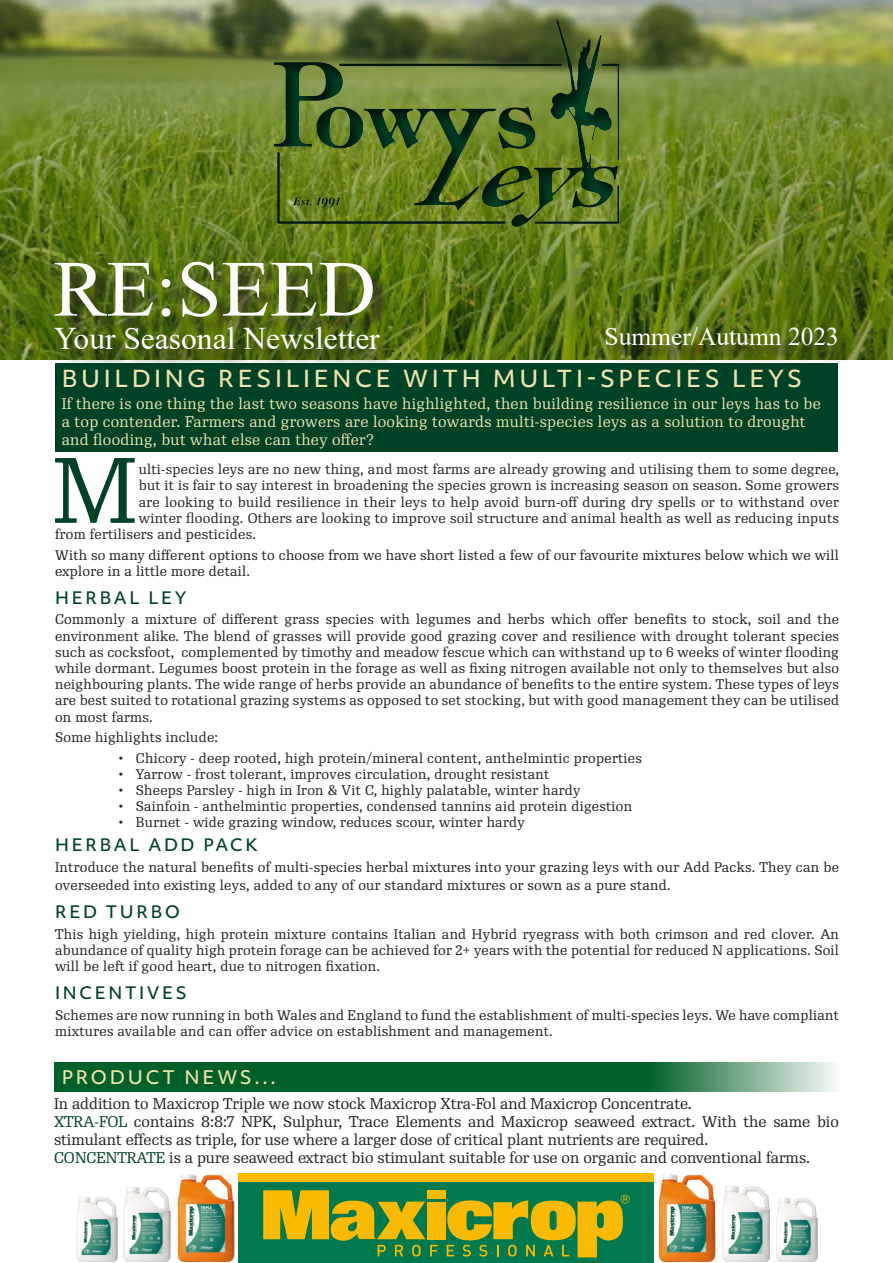
<style>
.page{position:relative;width:893px;height:1263px;background:#fff}
.page>*{position:absolute;margin:0;border:0;box-sizing:border-box;transform-origin:0 0}
.t1{font:90px "Re Public";color:#004225}
.Main_title{font:79.5px "Times New Roman";color:#fff}
.Main_title-2{font:31.5px "Times New Roman";color:#fff}
.Main_title-3{font:25.5px "Times New Roman";color:#fff}
.t2{font:500 22.5px "Objektiv Mk 3";letter-spacing:.16em;color:#eee2af}
.standard_title{font:500 18px "Objektiv Mk 3";letter-spacing:.155em;color:#eee2af}
.t3{font:500 16.5px "Objektiv Mk 3";letter-spacing:.16em;color:#004225}
.t4{font:15px/18px "Re Public";color:#231f20}
.t5{font:15px/18px "Re Public";letter-spacing:.02em;color:#eee2af}
.t6{font:13.5px/16.2px "Re Public";letter-spacing:.02em;color:#231f20}
.s1{color:#004225}
</style>
<div class="page">
<img style="left:0;top:0;width:893px;height:359px">
<div style="left:58px;top:264px;width:333px;height:71px;background:#231f20;opacity:.75"></div>
<div style="left:58px;top:330px;width:339px;height:38px;background:#231f20;opacity:.75"></div>
<div style="left:55px;top:364px;width:783px;height:88px;background:#004225"></div>
<div style="left:609px;top:331px;width:246px;height:32px;background:#231f20;opacity:.75"></div>
<div style="left:239px;top:1173px;width:415px;height:90px;background:#00794e"></div>
<div style="left:239px;top:1173px;width:415px;height:9px;background:#fbba00"></div>
<div style="left:427px;top:1190px;width:18px;height:8px;background:#fbba00"></div>
<div style="left:427px;top:1202px;width:18px;height:37px;background:#fbba00"></div>
<svg style="left:263px;top:1190px;width:175px;height:66px"></svg>
<svg style="left:445px;top:1194px;width:185px;height:63px"></svg>
<img style="left:658px;top:1174px;width:57px;height:87px">
<img style="left:777px;top:1197px;width:40px;height:65px">
<img style="left:178px;top:1174px;width:57px;height:88px">
<img style="left:77px;top:1196px;width:40px;height:66px">
<svg style="left:54px;top:1062px;width:782px;height:30px;background:#1d723f"></svg>
<div style="left:273px;top:17px;width:348px;height:212px;background:#231f20;opacity:.75"></div>
<img style="left:124px;top:1186px;width:46px;height:76px">
<img style="left:723px;top:1186px;width:47px;height:75px">
<p class="Main_title" style="left:53px;top:233px;width:324px">RE:SEED</p>
<p class="Main_title-2" style="left:54px;top:316px;width:327px">Your Seasonal Newsletter</p>
<p class="Main_title-3" style="left:604px;top:319px;width:236px">Summer/Autumn 2023</p>
<p class="t2" style="left:62px;top:363px;width:742px">BUILDING RESILIENCE WITH MULTI-SPECIES LEYS</p>
<p class="t5" style="left:62px;top:395px;width:761px">If there is one thing the last two seasons have highlighted, then building resilience in our leys has to be a top contender. Farmers and growers are looking towards multi-species leys as a solution to drought and flooding, but what else can they offer?</p>
<p class="t1" style="left:53px;top:436px;width:86px">M</p>
<p class="t6" style="left:139px;top:462px;width:702px">ulti-species leys are no new thing, and most farms are already growing and utilising them to some degree,</p>
<p class="t6" style="left:139px;top:478px;width:702px">but it is fair to say interest in broadening the species grown is increasing season on season. Some growers</p>
<p class="t6" style="left:139px;top:494px;width:702px">are looking to build resilience in their leys to help avoid burn-off during dry spells or to withstand over</p>
<p class="t6" style="left:139px;top:510px;width:702px">winter flooding. Others are looking to improve soil structure and animal health as well as reducing inputs</p>
<p class="t6" style="left:55px;top:526px;width:202px">from fertilisers and pesticides.</p>
<p class="t6" style="left:55px;top:547px;width:785px">With so many different options to choose from we have short listed a few of our favourite mixtures below which we will explore in a little more detail.</p>
<p class="t3" style="left:55px;top:586px;width:133px">HERBAL LEY</p>
<p class="t6" style="left:55px;top:612px;width:785px;text-align:justify">Commonly a mixture of different grass species with legumes and herbs which offer benefits to stock, soil and the environment alike. The blend of grasses will provide good grazing cover and resilience with drought tolerant species such as cocksfoot, complemented by timothy and meadow fescue which can withstand up to 6 weeks of winter flooding while dormant. Legumes boost protein in the forage as well as fixing nitrogen available not only to themselves but also neighbouring plants. The wide range of herbs provide an abundance of benefits to the entire system. These types of leys are best suited to rotational grazing systems as opposed to set stocking, but with good management they can be utilised on most farms.</p>
<p class="t6" style="left:55px;top:729px;width:165px">Some highlights include:</p>
<p class="t6" style="left:119px;top:750px;width:524px">• Chicory - deep rooted, high protein/mineral content, anthelmintic properties</p>
<p class="t6" style="left:119px;top:766px;width:432px">• Yarrow - frost tolerant, improves circulation, drought resistant</p>
<p class="t6" style="left:119px;top:782px;width:463px">• Sheeps Parsley - high in Iron &amp; Vit C, highly palatable, winter hardy</p>
<p class="t6" style="left:119px;top:799px;width:515px">• Sainfoin - anthelmintic properties, condensed tannins aid protein digestion</p>
<p class="t6" style="left:119px;top:815px;width:407px">• Burnet - wide grazing window, reduces scour, winter hardy</p>
<p class="t3" style="left:55px;top:834px;width:204px">HERBAL ADD PACK</p>
<p class="t6" style="left:55px;top:858px;width:785px;line-height:18px">Introduce the natural benefits of multi-species herbal mixtures into your grazing leys with our Add Packs. They can be overseeded into existing leys, added to any of our standard mixtures or sown as a pure stand.</p>
<p class="t3" style="left:55px;top:900px;width:126px">RED TURBO</p>
<p class="t6" style="left:55px;top:926px;width:785px;text-align:justify">This high yielding, high protein mixture contains Italian and Hybrid ryegrass with both crimson and red clover. An abundance of quality high protein forage can be achieved for 2+ years with the potential for reduced N applications. Soil will be left if good heart, due to nitrogen fixation.</p>
<p class="t3" style="left:55px;top:982px;width:133px">INCENTIVES</p>
<p class="t6" style="left:55px;top:1007px;width:785px">Schemes are now running in both Wales and England to fund the establishment of multi-species leys. We have compliant mixtures available and can offer advice on establishment and management.</p>
<p class="standard_title" style="left:62px;top:1064px;width:216px">PRODUCT NEWS...</p>
<p class="t4" style="left:54px;top:1095px;width:639px">In addition to Maxicrop Triple we now stock Maxicrop Xtra-Fol and Maxicrop Concentrate.</p>
<p class="t4" style="left:54px;top:1113px;width:786px"><span class="s1">XTRA-FOL</span> contains 8:8:7 NPK, Sulphur, Trace Elements and Maxicrop seaweed extract. With the same bio stimulant effects as triple, for use where a larger dose of critical plant nutrients are required.</p>
<p class="t4" style="left:54px;top:1149px;width:758px"><span class="s1">CONCENTRATE</span> is a pure seaweed extract bio stimulant suitable for use on organic and conventional farms.</p>
</div>
